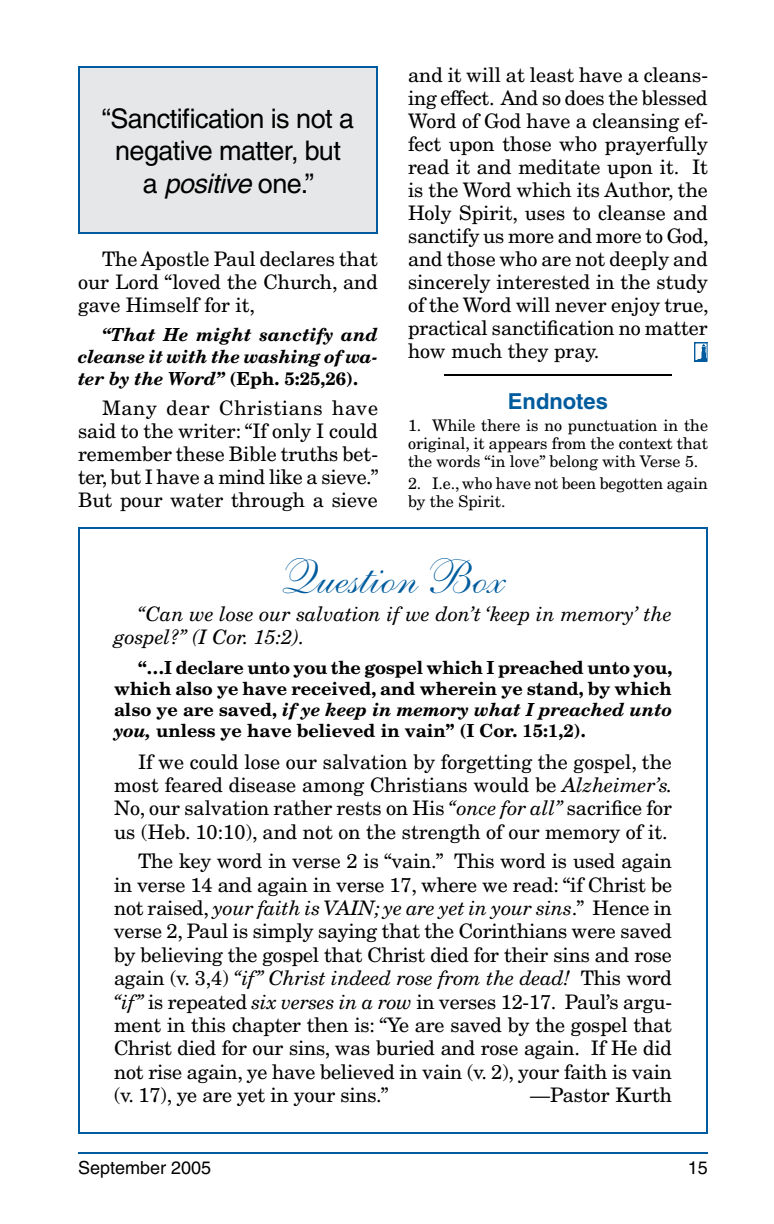
<style>
.page{position:relative;width:774px;height:1224px;background:#fff}
.page>*{position:absolute;margin:0;border:0;box-sizing:border-box;transform-origin:0 0}
.t1{font:48px "Shelley Allegro Script";color:#005c9e}
.t2{font:27px/32.4px "Helvetica";letter-spacing:-.02em;color:#000;text-align:center}
.t3{font:700 22px "Helvetica";color:#005c9e}
.t4{font:20px/23px "New Century Schlbk";color:#000;text-align:justify}
.t5{font:italic 20px/23.4px "New Century Schlbk";color:#000}
.t6{font:700 18px/21.2px "New Century Schlbk";color:#000;text-align:justify}
.t7{font:italic 700 18px/22px "New Century Schlbk";letter-spacing:-.01em;color:#000;text-align:justify}
.t8{font:18px "Helvetica";color:#000}
.t9{font:16px/18px "New Century Schlbk";color:#000;text-align:justify}
.s1{font-style:italic}
.s2{font-style:normal}
</style>
<div class="page">
<hr style="left:78px;top:1152px;width:630px;height:2px;background:#005c9e">
<hr style="left:444px;top:374px;width:228px;height:2px;background:#000">
<div style="left:694px;top:342px;width:14px;height:20px;border:1px solid #005c9e"></div>
<img style="left:700px;top:345px;width:5px;height:14px">
<div style="left:695px;top:343px;width:12px;height:18px;border:1px solid #005c9e"></div>
<div style="left:79px;top:67px;width:298px;height:166px;background:#e6e7e8"></div>
<div style="left:78px;top:66px;width:300px;height:168px;border:2px solid #005c9e"></div>
<h2 class="t2" style="left:102px;top:102px;width:254px">“Sanctification is not a negative matter, but<br>a <span class="s1">positive</span> one.”</h2>
<p class="t4" style="left:78px;top:247px;width:302px;text-indent:24px">The Apostle Paul declares that our Lord “loved the Church, and gave Himself for it,</p>
<p class="t7" style="left:78px;top:323px;width:302px;text-indent:24px">“That He might sanctify and cleanse it with the washing of wa&shy;ter by the Word” <span class="s2">(Eph. 5:25,26).</span></p>
<p class="t4" style="left:78px;top:396px;width:302px;text-indent:24px">Many dear Christians have said to the writer: “If only I could remember these Bible truths bet&shy;ter, but I have a mind like a sieve.” But pour water through a sieve</p>
<p class="t4" style="left:408px;top:63px;width:302px">and it will at least have a cleans&shy;ing effect. And so does the blessed Word of God have a cleansing ef&shy;fect upon those who prayerfully read it and meditate upon it. It is the Word which its Author, the Holy Spirit, uses to cleanse and sanctify us more and more to God, and those who are not deeply and sincerely interested in the study of the Word will never enjoy true, practical sanctification no matter how much they pray.</p>
<p class="t3" style="left:508px;top:388px;width:102px">Endnotes</p>
<p class="t9" style="left:408px;top:416px;width:302px">1. While there is no punctuation in the original, it appears from the context that the words “in love” belong with Verse 5.</p>
<p class="t9" style="left:408px;top:474px;width:301px">2. I.e., who have not been begotten again by the Spirit.</p>
<h1 class="t1" style="left:282px;top:549px;width:224px">Question Box</h1>
<p class="t5" style="left:114px;top:602px;width:559px;text-indent:24px">“Can we lose our salvation if we don’t ‘keep in memory’ the gospel?” (I Cor. 15:2).</p>
<p class="t6" style="left:114px;top:656px;width:560px;text-indent:24px">“…I declare unto you the gospel which I preached unto you, which also ye have received, and wherein ye stand, by which also ye are saved, <span class="s1">if ye keep in memory what I preached unto you,</span> unless ye have believed in vain” (I Cor. 15:1,2).</p>
<p class="t4" style="left:114px;top:750px;width:560px;text-indent:24px">If we could lose our salvation by forgetting the gospel, the most feared disease among Christians would be <span class="s1">Alzheimer’s.<br></span>No, our salvation rather rests on His <span class="s1">“once for all”</span> sacrifice for us (Heb. 10:10), and not on the strength of our memory of it.</p>
<p class="t4" style="left:114px;top:849px;width:560px;text-indent:24px">The key word in verse 2 is “vain.” This word is used again in verse 14 and again in verse 17, where we read: “if Christ be not raised, <span class="s1">your faith is VAIN; ye are yet in your sins</span>.” Hence in verse 2, Paul is simply saying that the Corinthians were saved by believing the gospel that Christ died for their sins and rose again (v. 3,4) <span class="s1">“if” Christ indeed rose from the dead!</span> This word <span class="s1">“if”</span> is repeated <span class="s1">six verses in a row</span> in verses 12-17. Paul’s argu&shy;ment in this chapter then is: “Ye are saved by the gospel that Christ died for our sins, was buried and rose again. If He did not rise again, ye have believed in vain (v. 2), your faith is vain (v. 17), ye are yet in your sins.”</p>
<p class="t4" style="left:530px;top:1084px;width:143px">—Pastor Kurth</p>
<p class="t8" style="left:78px;top:1157px;width:135px">September 2005</p>
<p class="t8" style="left:688px;top:1157px;width:22px">15</p>
</div>
